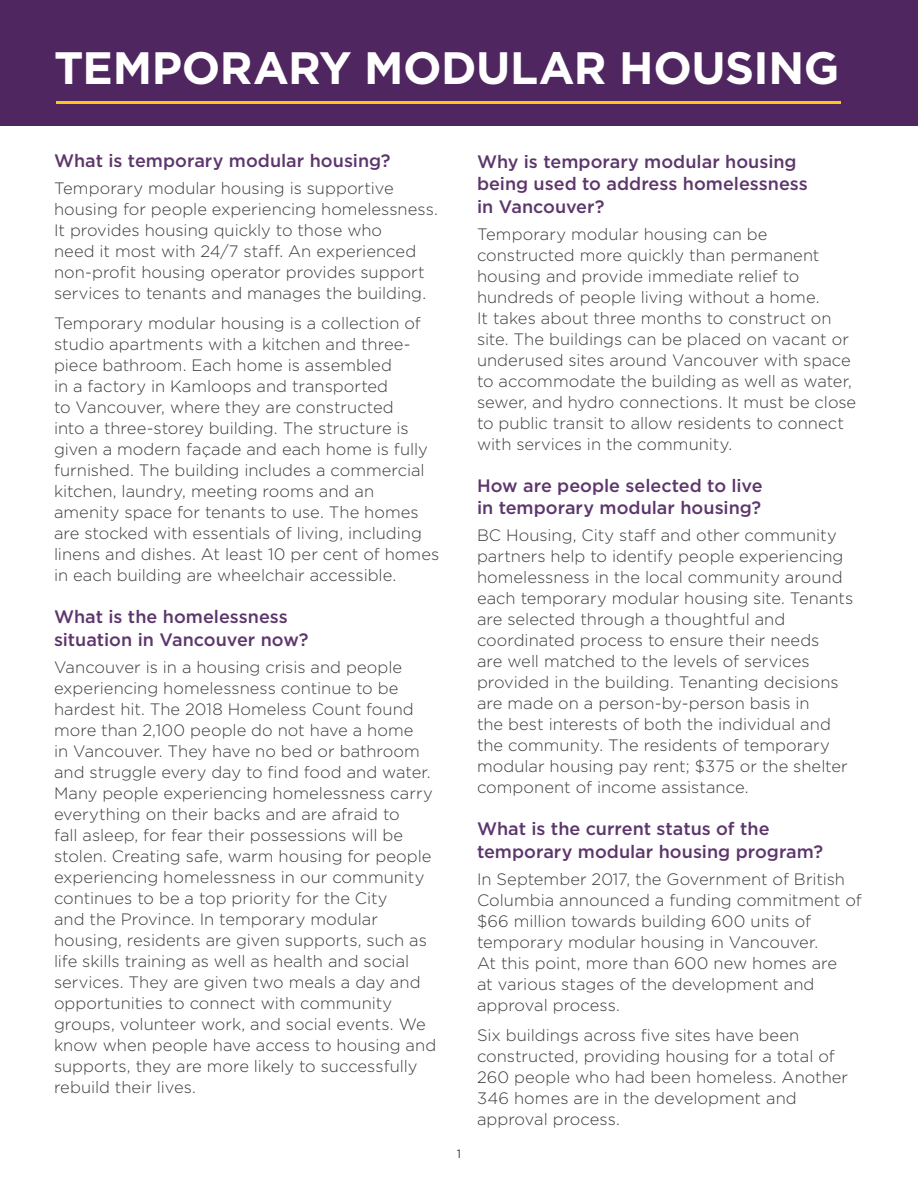
<style>
.page{position:relative;width:918px;height:1188px;background:#fff}
.page>*{position:absolute;margin:0;border:0;box-sizing:border-box;transform-origin:0 0}
.t1{font:700 45.3px "Gotham HTF";letter-spacing:-.01em;color:#fff}
.t2{font:500 18px/22.5px "Gotham HTF";color:#5d366c}
.body{font:300 16.5px/21px "Gotham HTF";color:#3c3c3b}
.body-2{font:12px "Gotham HTF";color:#3c3c3b}
</style>
<div class="page">
<div style="left:0;top:0;width:918px;height:126px;background:#502660"></div>
<hr style="left:56px;top:101px;width:785px;height:3px;background:#fdc717">
<h1 class="t1" style="left:54px;top:42px;width:787px">TEMPORARY MODULAR HOUSING</h1>
<h3 class="t2" style="left:54px;top:149px;width:338px">What is temporary modular housing?</h3>
<p class="body" style="left:54px;top:178px;width:386px">Temporary modular housing is supportive housing for people experiencing homelessness.<br>It provides housing quickly to those who<br>need it most with 24/7 staff. An experienced non-profit housing operator provides support services to tenants and manages the building.</p>
<p class="body" style="left:54px;top:313px;width:387px">Temporary modular housing is a collection of studio apartments with a kitchen and three&shy;piece bathroom. Each home is assembled<br>in a factory in Kamloops and transported<br>to Vancouver, where they are constructed<br>into a three-storey building. The structure is given a modern façade and each home is fully furnished. The building includes a commercial kitchen, laundry, meeting rooms and an amenity space for tenants to use. The homes are stocked with essentials of living, including linens and dishes. At least 10 per cent of homes in each building are wheelchair accessible.</p>
<h3 class="t2" style="left:54px;top:605px;width:256px">What is the homelessness situation in Vancouver now?</h3>
<p class="body" style="left:54px;top:656px;width:384px">Vancouver is in a housing crisis and people experiencing homelessness continue to be hardest hit. The 2018 Homeless Count found more than 2,100 people do not have a home<br>in Vancouver. They have no bed or bathroom and struggle every day to find food and water.<br>Many people experiencing homelessness carry everything on their backs and are afraid to<br>fall asleep, for fear their possessions will be stolen. Creating safe, warm housing for people experiencing homelessness in our community continues to be a top priority for the City<br>and the Province. In temporary modular housing, residents are given supports, such as life skills training as well as health and social services. They are given two meals a day and opportunities to connect with community groups, volunteer work, and social events. We know when people have access to housing and supports, they are more likely to successfully rebuild their lives.</p>
<p class="body-2" style="left:457px;top:1147px;width:6px">1</p>
<h3 class="t2" style="left:477px;top:150px;width:332px">Why is temporary modular housing being used to address homelessness in Vancouver?</h3>
<p class="body" style="left:477px;top:223px;width:381px">Temporary modular housing can be constructed more quickly than permanent housing and provide immediate relief to hundreds of people living without a home.<br>It takes about three months to construct on site. The buildings can be placed on vacant or underused sites around Vancouver with space to accommodate the building as well as water, sewer, and hydro connections. It must be close to public transit to allow residents to connect with services in the community.</p>
<h3 class="t2" style="left:477px;top:474px;width:287px">How are people selected to live in temporary modular housing?</h3>
<p class="body" style="left:477px;top:525px;width:378px">BC Housing, City staff and other community partners help to identify people experiencing homelessness in the local community around each temporary modular housing site. Tenants are selected through a thoughtful and coordinated process to ensure their needs<br>are well matched to the levels of services provided in the building. Tenanting decisions are made on a person-by-person basis in<br>the best interests of both the individual and the community. The residents of temporary modular housing pay rent; $375 or the shelter component of income assistance.</p>
<h3 class="t2" style="left:477px;top:817px;width:348px">What is the current status of the temporary modular housing program?</h3>
<p class="body" style="left:477px;top:868px;width:386px">In September 2017, the Government of British Columbia announced a funding commitment of $66 million towards building 600 units of temporary modular housing in Vancouver.<br>At this point, more than 600 new homes are<br>at various stages of the development and approval process.</p>
<p class="body" style="left:477px;top:1024px;width:373px">Six buildings across five sites have been constructed, providing housing for a total of 260 people who had been homeless. Another 346 homes are in the development and approval process.</p>
</div>
